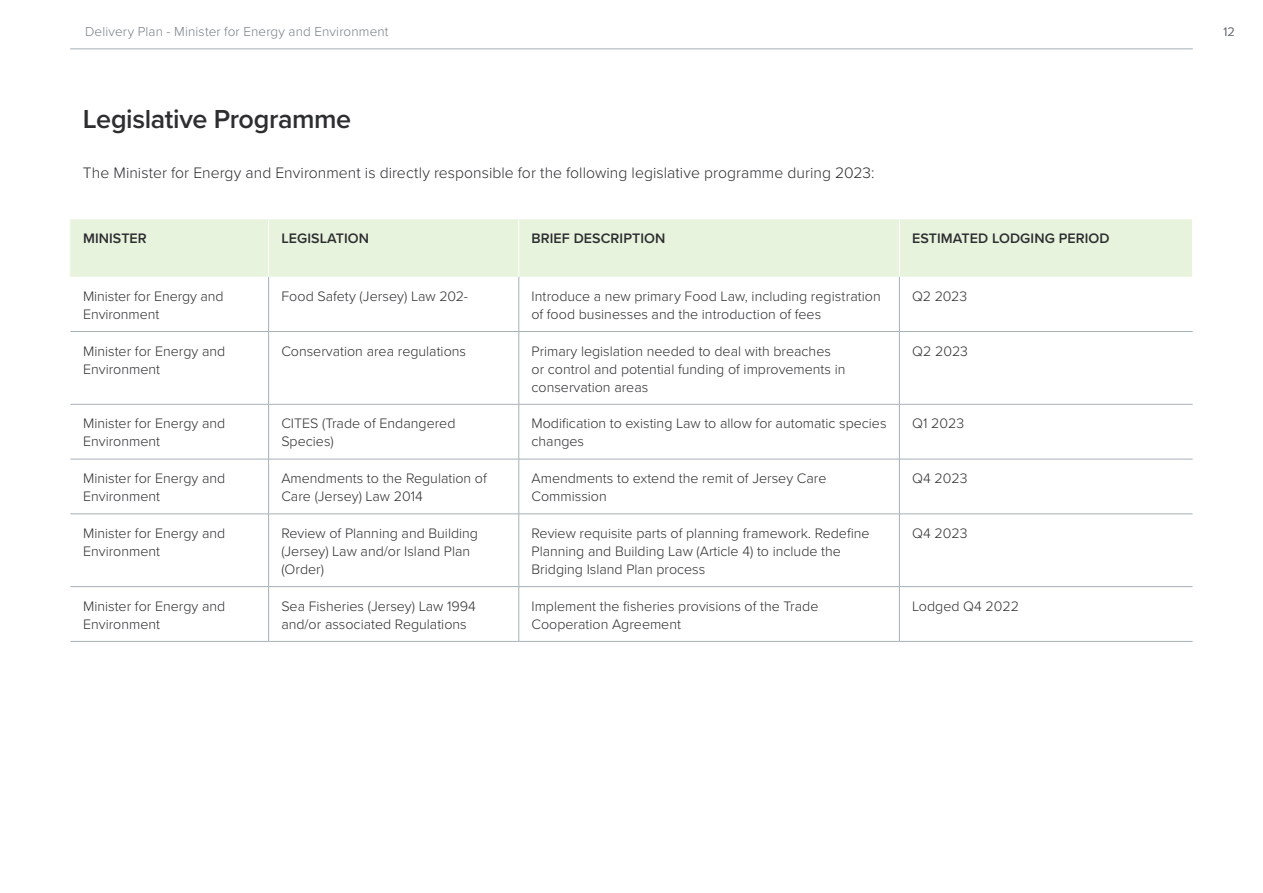
<style>
.page{position:relative;width:1263px;height:893px;background:#fff}
.page>*{position:absolute;margin:0;border:0;box-sizing:border-box;transform-origin:0 0}
.t1{font:600 27px "Proxima Nova";letter-spacing:-.015em;color:#2d2e30}
.t2{font:300 15.75px "Proxima Nova";letter-spacing:.005em;color:#2d2e30}
.t3{font:300 14.25px/18px "Proxima Nova";color:#2d2e30}
.t4{font:600 14.25px "Proxima Nova";letter-spacing:.005em;color:#2d2e30}
.t5{font:300 13.5px "Proxima Nova";letter-spacing:.01em;color:#797f84}
.t6{font:300 12.75px "Proxima Nova";color:#6f757a}
</style>
<div class="page">
<hr style="left:70px;top:49px;width:1123px;height:1px;background:#a8b0b6">
<div style="left:71px;top:219px;width:1121px;height:58px;background:#e8f3de"></div>
<hr style="left:70px;top:219px;width:1px;height:58px;background:#eff6e8">
<hr style="left:519px;top:331px;width:380px;height:1px;background:#a8b0b6">
<hr style="left:899px;top:331px;width:293px;height:1px;background:#a8b0b6">
<hr style="left:519px;top:404px;width:380px;height:1px;background:#a8b0b6">
<hr style="left:899px;top:404px;width:293px;height:1px;background:#a8b0b6">
<hr style="left:519px;top:459px;width:380px;height:1px;background:#a8b0b6">
<hr style="left:899px;top:459px;width:293px;height:1px;background:#a8b0b6">
<hr style="left:519px;top:514px;width:380px;height:1px;background:#a8b0b6">
<hr style="left:899px;top:514px;width:293px;height:1px;background:#a8b0b6">
<hr style="left:519px;top:586px;width:380px;height:1px;background:#a8b0b6">
<hr style="left:899px;top:586px;width:293px;height:1px;background:#a8b0b6">
<hr style="left:519px;top:641px;width:380px;height:1px;background:#a8b0b6">
<hr style="left:899px;top:641px;width:293px;height:1px;background:#a8b0b6">
<hr style="left:268px;top:277px;width:1px;height:54px;background:#a8b0b6">
<hr style="left:518px;top:277px;width:1px;height:54px;background:#a8b0b6">
<hr style="left:899px;top:277px;width:1px;height:54px;background:#a8b0b6">
<hr style="left:268px;top:332px;width:1px;height:72px;background:#a8b0b6">
<hr style="left:518px;top:332px;width:1px;height:72px;background:#a8b0b6">
<hr style="left:899px;top:332px;width:1px;height:72px;background:#a8b0b6">
<hr style="left:268px;top:404px;width:1px;height:55px;background:#a8b0b6">
<hr style="left:518px;top:404px;width:1px;height:55px;background:#a8b0b6">
<hr style="left:899px;top:404px;width:1px;height:55px;background:#a8b0b6">
<hr style="left:268px;top:459px;width:1px;height:55px;background:#a8b0b6">
<hr style="left:518px;top:459px;width:1px;height:55px;background:#a8b0b6">
<hr style="left:899px;top:459px;width:1px;height:55px;background:#a8b0b6">
<hr style="left:268px;top:514px;width:1px;height:72px;background:#a8b0b6">
<hr style="left:518px;top:514px;width:1px;height:72px;background:#a8b0b6">
<hr style="left:899px;top:514px;width:1px;height:72px;background:#a8b0b6">
<hr style="left:268px;top:587px;width:1px;height:54px;background:#a8b0b6">
<hr style="left:518px;top:587px;width:1px;height:54px;background:#a8b0b6">
<hr style="left:899px;top:587px;width:1px;height:54px;background:#a8b0b6">
<hr style="left:268px;top:219px;width:1px;height:58px;background:#fff">
<hr style="left:518px;top:219px;width:1px;height:58px;background:#fff">
<hr style="left:899px;top:219px;width:1px;height:58px;background:#fff">
<hr style="left:70px;top:331px;width:199px;height:1px;background:#a8b0b6">
<hr style="left:269px;top:331px;width:250px;height:1px;background:#a8b0b6">
<hr style="left:70px;top:404px;width:199px;height:1px;background:#a8b0b6">
<hr style="left:269px;top:404px;width:250px;height:1px;background:#a8b0b6">
<hr style="left:70px;top:459px;width:199px;height:1px;background:#a8b0b6">
<hr style="left:269px;top:459px;width:250px;height:1px;background:#a8b0b6">
<hr style="left:70px;top:514px;width:199px;height:1px;background:#a8b0b6">
<hr style="left:269px;top:514px;width:250px;height:1px;background:#a8b0b6">
<hr style="left:70px;top:586px;width:199px;height:1px;background:#a8b0b6">
<hr style="left:269px;top:586px;width:250px;height:1px;background:#a8b0b6">
<hr style="left:70px;top:641px;width:199px;height:1px;background:#a8b0b6">
<hr style="left:269px;top:641px;width:250px;height:1px;background:#a8b0b6">
<p class="t5" style="left:85px;top:22px;width:305px">Delivery Plan - Minister for Energy and Environment</p>
<p class="t6" style="left:1223px;top:22px;width:13px">12</p>
<p class="t1" style="left:83px;top:98px;width:270px">Legislative Programme</p>
<p class="t2" style="left:83px;top:161px;width:793px">The Minister for Energy and Environment is directly responsible for the following legislative programme during 2023:</p>
<p class="t4" style="left:83px;top:228px;width:65px">MINISTER</p>
<p class="t4" style="left:281px;top:228px;width:89px">LEGISLATION</p>
<p class="t4" style="left:531px;top:228px;width:135px">BRIEF DESCRIPTION</p>
<p class="t4" style="left:912px;top:228px;width:199px">ESTIMATED LODGING PERIOD</p>
<p class="t3" style="left:83px;top:286px;width:142px">Minister for Energy and<br>Environment</p>
<p class="t3" style="left:281px;top:286px;width:188px">Food Safety (Jersey) Law 202-</p>
<p class="t3" style="left:531px;top:286px;width:351px">Introduce a new primary Food Law, including registration of food businesses and the introduction of fees</p>
<p class="t3" style="left:912px;top:286px;width:57px">Q2 2023</p>
<p class="t3" style="left:83px;top:341px;width:144px">Minister for Energy and<br>Environment</p>
<p class="t3" style="left:281px;top:341px;width:186px">Conservation area regulations</p>
<p class="t3" style="left:531px;top:341px;width:315px">Primary legislation needed to deal with breaches or control and potential funding of improvements in conservation areas</p>
<p class="t3" style="left:912px;top:341px;width:57px">Q2 2023</p>
<p class="t3" style="left:83px;top:414px;width:144px">Minister for Energy and<br>Environment</p>
<p class="t3" style="left:281px;top:414px;width:176px">CITES (Trade of Endangered<br>Species)</p>
<p class="t3" style="left:531px;top:414px;width:356px">Modification to existing Law to allow for automatic species changes</p>
<p class="t3" style="left:912px;top:414px;width:53px">Q1 2023</p>
<p class="t3" style="left:83px;top:469px;width:144px">Minister for Energy and<br>Environment</p>
<p class="t3" style="left:281px;top:469px;width:207px">Amendments to the Regulation of<br>Care (Jersey) Law 2014</p>
<p class="t3" style="left:531px;top:469px;width:296px">Amendments to extend the remit of Jersey Care<br>Commission</p>
<p class="t3" style="left:912px;top:469px;width:57px">Q4 2023</p>
<p class="t3" style="left:83px;top:523px;width:144px">Minister for Energy and<br>Environment</p>
<p class="t3" style="left:281px;top:523px;width:198px">Review of Planning and Building (Jersey) Law and/or Island Plan (Order)</p>
<p class="t3" style="left:531px;top:523px;width:340px">Review requisite parts of planning framework. Redefine<br>Planning and Building Law (Article 4) to include the<br>Bridging Island Plan process</p>
<p class="t3" style="left:912px;top:523px;width:57px">Q4 2023</p>
<p class="t3" style="left:83px;top:596px;width:144px">Minister for Energy and<br>Environment</p>
<p class="t3" style="left:281px;top:596px;width:196px">Sea Fisheries (Jersey) Law 1994 and/or associated Regulations</p>
<p class="t3" style="left:531px;top:596px;width:288px">Implement the fisheries provisions of the Trade<br>Cooperation Agreement</p>
<p class="t3" style="left:912px;top:596px;width:108px">Lodged Q4 2022</p>
</div>
